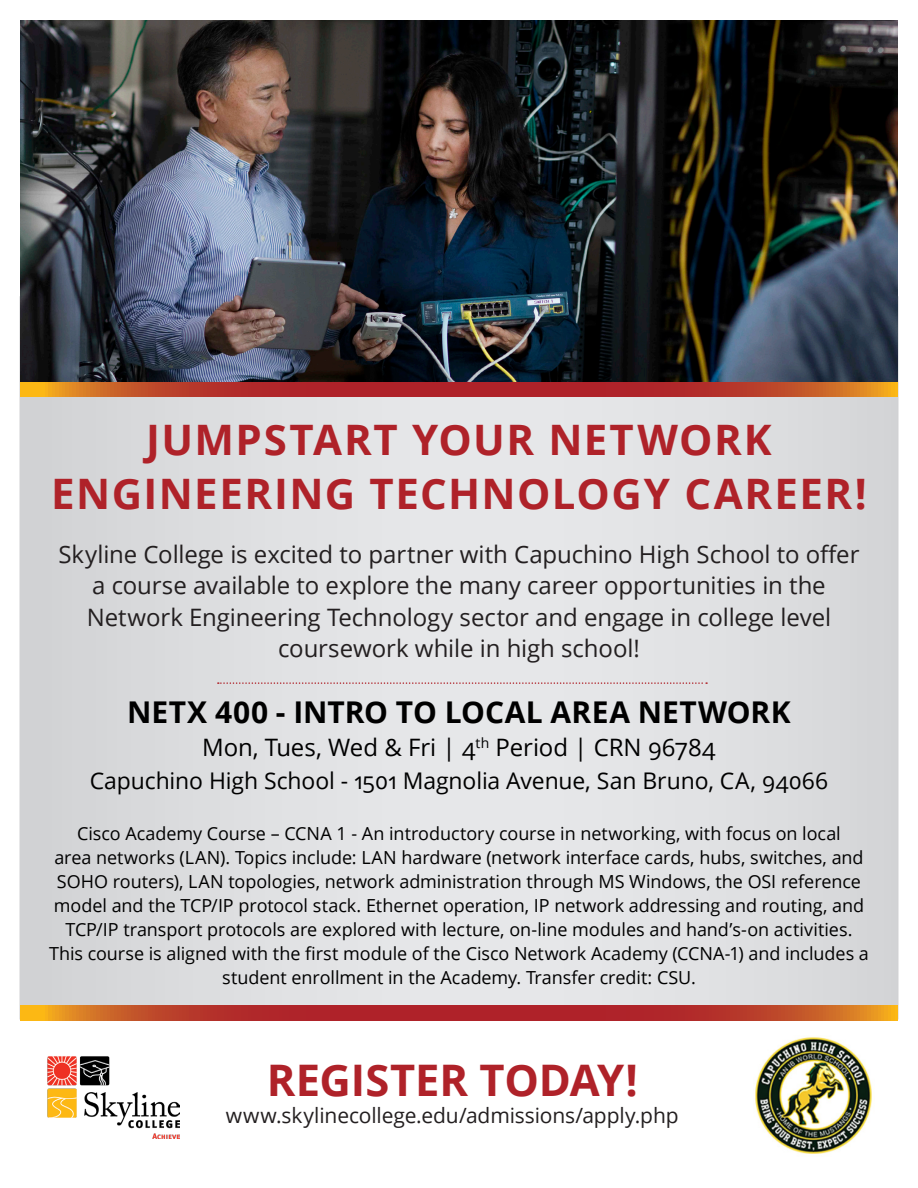
<style>
.page{position:relative;width:918px;height:1188px;background:#fff}
.page>*{position:absolute;margin:0;border:0;box-sizing:border-box;transform-origin:0 0}
.t1{font:700 43.5px "Open Sans";letter-spacing:-.005em;color:#af2229}
.t2{font:700 42px "Open Sans";letter-spacing:.035em;color:#af2229}
.t3{font:700 30px "Open Sans";letter-spacing:.01em;color:#000}
.t4{font:24px "Open Sans";letter-spacing:-.005em;color:#231f20}
.t5{font:24px "Open Sans";letter-spacing:-.005em;color:#000}
.t6{font:22.95px "Open Sans";letter-spacing:-.005em;color:#000}
.t7{font:21px "Open Sans";letter-spacing:-.005em;color:#231f20}
.t8{font:18px "Open Sans";letter-spacing:-.005em;color:#000}
</style>
<div class="page">
<div style="left:20px;top:297px;width:878px;height:722px;background:linear-gradient(to right,#dcdddf,#e1e2e4)"></div>
<img style="left:20px;top:20px;width:878px;height:363px">
<svg style="left:20px;top:1005px;width:878px;height:16px;background:#bc4128"></svg>
<img style="left:47px;top:1056px;width:132px;height:83px">
<svg style="left:218px;top:682px;width:489px;height:2px"></svg>
<svg style="left:20px;top:383px;width:878px;height:13px;background:#bc4128"></svg>
<img style="left:755px;top:1037px;width:117px;height:117px">
<p class="t2" style="left:146px;top:410px;width:627px">JUMPSTART YOUR NETWORK</p>
<p class="t2" style="left:51px;top:464px;width:817px">ENGINEERING TECHNOLOGY CAREER!</p>
<p class="t4" style="left:59px;top:538px;width:802px">Skyline College is excited to partner with Capuchino High School to offer</p>
<p class="t4" style="left:92px;top:569px;width:735px">a course available to explore the many career opportunities in the</p>
<p class="t4" style="left:87px;top:601px;width:746px">Network Engineering Technology sector and engage in college level</p>
<p class="t4" style="left:278px;top:632px;width:363px">coursework while in high school!</p>
<p class="t3" style="left:127px;top:691px;width:665px">NETX 400 - INTRO TO LOCAL AREA NETWORK</p>
<p class="t5" style="left:202px;top:731px;width:515px">Mon, Tues, Wed &amp; Fri | 4<sup>th</sup> Period | CRN 96784</p>
<p class="t6" style="left:90px;top:765px;width:740px">Capuchino High School - 1501 Magnolia Avenue, San Bruno, CA, 94066</p>
<p class="t8" style="left:77px;top:821px;width:765px">Cisco Academy Course – CCNA 1 - An introductory course in networking, with focus on local</p>
<p class="t8" style="left:54px;top:845px;width:811px">area networks (LAN). Topics include: LAN hardware (network interface cards, hubs, switches, and</p>
<p class="t8" style="left:57px;top:869px;width:806px">SOHO routers), LAN topologies, network administration through MS Windows, the OSI reference</p>
<p class="t8" style="left:54px;top:893px;width:812px">model and the TCP/IP protocol stack. Ethernet operation, IP network addressing and routing, and</p>
<p class="t8" style="left:65px;top:917px;width:789px">TCP/IP transport protocols are explored with lecture, on-line modules and hand’s-on activities.</p>
<p class="t8" style="left:49px;top:941px;width:821px">This course is aligned with the first module of the Cisco Network Academy (CCNA-1) and includes a</p>
<p class="t8" style="left:222px;top:965px;width:475px">student enrollment in the Academy. Transfer credit: CSU.</p>
<p class="t1" style="left:267px;top:1049px;width:373px">REGISTER TODAY!</p>
<p class="t7" style="left:226px;top:1101px;width:454px">www.skylinecollege.edu/admissions/apply.php</p>
</div>
